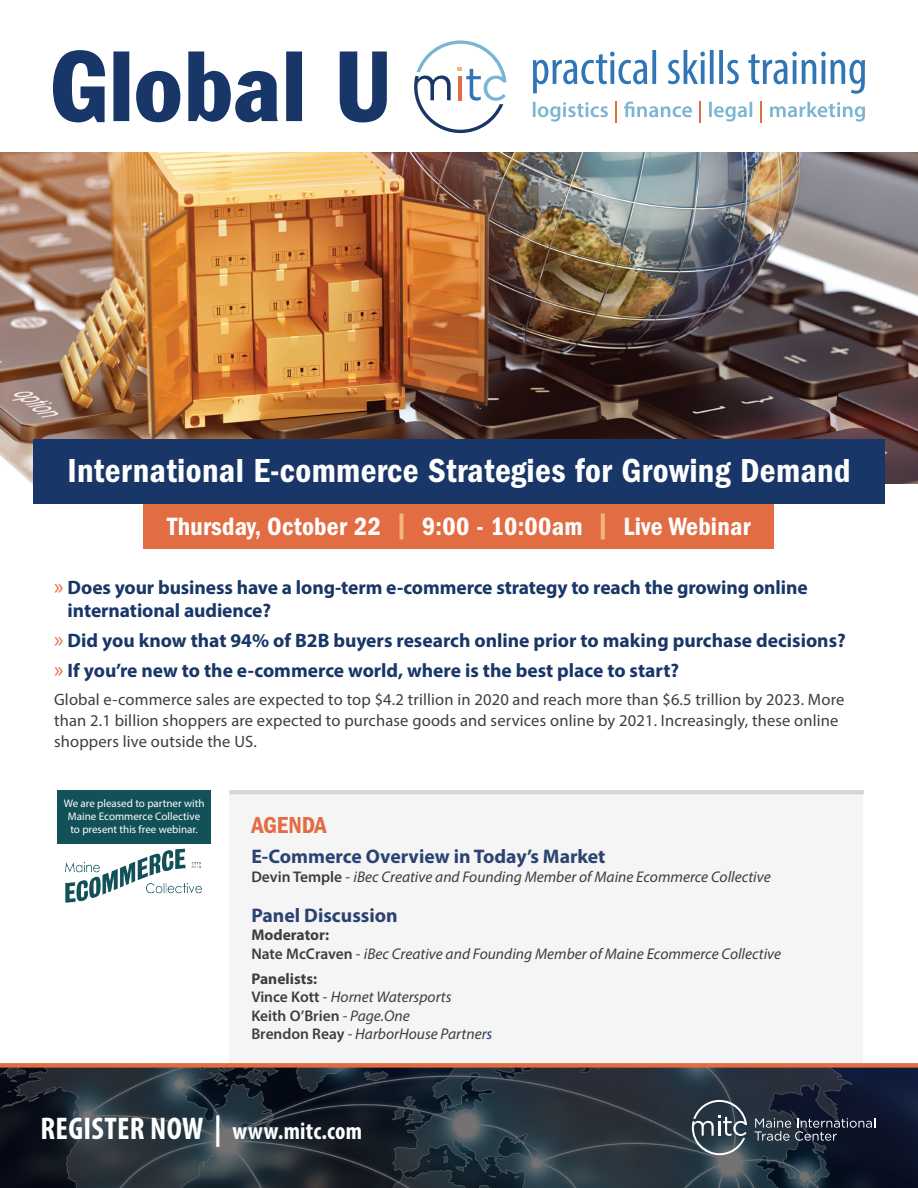
<style>
.page{position:relative;width:918px;height:1188px;background:#fff}
.page>*{position:absolute;margin:0;border:0;box-sizing:border-box;transform-origin:0 0}
.t1{font:600 condensed 34.5px "Franklin Gothic";letter-spacing:.01em;color:#fff}
.t2{font:700 condensed 31.5px "Myriad Pro";letter-spacing:.01em;color:#fff}
.t3{font:600 condensed 25.95px "Franklin Gothic";letter-spacing:.01em;color:#fff}
.t4{font:600 condensed 24px "Franklin Gothic";color:#e36d43}
.t5{font:700 19.65px "Myriad Pro";color:#2c4371}
.t6{font:700 19.5px/23.4px "Myriad Pro";letter-spacing:-.005em;color:#183667}
.t7{font:16.5px/21px "Myriad Pro";letter-spacing:.01em;color:#3e3e3f}
.t8{font:italic 15.45px/18.6px "Myriad Pro";color:#3e3e3f}
.t9{font:10.95px/13.2px "Myriad Pro";color:#fff;text-align:center}
.s1{color:#efb779}
.s2{font-weight:400;font-size:22.5px;color:#e36d43}
.s3{font-weight:600;font-style:normal}
.s4{font-style:normal}
.s5{font-weight:700;font-style:normal}
.s6{color:#183667}
.s7{font-size:24px}
</style>
<div class="page">
<div style="left:229px;top:792px;width:634px;height:292px;background:#f5f5f6"></div>
<svg style="left:53px;top:50px;width:334px;height:72px"></svg>
<svg style="left:533px;top:50px;width:332px;height:44px"></svg>
<svg style="left:770px;top:102px;width:95px;height:20px"></svg>
<hr style="left:760px;top:101px;width:2px;height:21px;background:#e36d43">
<svg style="left:709px;top:102px;width:43px;height:20px"></svg>
<hr style="left:699px;top:101px;width:2px;height:21px;background:#e36d43">
<svg style="left:624px;top:101px;width:68px;height:16px"></svg>
<hr style="left:615px;top:101px;width:2px;height:21px;background:#e36d43">
<svg style="left:533px;top:102px;width:75px;height:20px"></svg>
<svg style="left:414px;top:40px;width:93px;height:93px"></svg>
<svg style="left:0;top:1068px;width:918px;height:120px;background:#232e39"></svg>
<div style="left:144px;top:504px;width:630px;height:45px;background:#e36d43"></div>
<svg style="left:755px;top:1118px;width:120px;height:23px;background:#3e4554"></svg>
<svg style="left:692px;top:1100px;width:55px;height:55px;background:#53606a"></svg>
<img style="left:0;top:153px;width:918px;height:331px">
<div style="left:33px;top:440px;width:852px;height:64px;background:#183667"></div>
<div style="left:0;top:1063px;width:918px;height:5px;background:#e36d43"></div>
<hr style="left:229px;top:790px;width:635px;height:4px;background:#d5d6d8">
<img style="left:57px;top:843px;width:154px;height:60px">
<div style="left:57px;top:790px;width:154px;height:53px;background:#135158"></div>
<h1 class="t1" style="left:67px;top:451px;width:785px">International E-commerce Strategies for Growing Demand</h1>
<h3 class="t3" style="left:167px;top:511px;width:585px">Thursday, October 22 <span class="s1">|</span> 9:00 - 10:00am <span class="s1">|</span> Live Webinar</h3>
<p class="t6" style="left:68px;top:575px;width:741px;text-indent:-14px"><span class="s2">»</span> Does your business have a long-term e-commerce strategy to reach the growing online international audience?</p>
<p class="t6" style="left:54px;top:625px;width:793px;line-height:30.2px"><span class="s2">»</span> Did you know that 94% of B2B buyers research online prior to making purchase decisions? <span class="s2">»</span> If you’re new to the e-commerce world, where is the best place to start?</p>
<p class="t7" style="left:54px;top:689px;width:792px">Global e-commerce sales are expected to top $4.2 trillion in 2020 and reach more than $6.5 trillion by 2023. More than 2.1 billion shoppers are expected to purchase goods and services online by 2021. Increasingly, these online shoppers live outside the US.</p>
<p class="t9" style="left:64px;top:796px;width:142px">We are pleased to partner with<br>Maine Ecommerce Collective to present this free webinar.</p>
<h3 class="t4" style="left:251px;top:811px;width:77px">AGENDA</h3>
<p class="t5" style="left:251px;top:844px;width:356px">E-Commerce Overview in Today’s Market</p>
<p class="t8" style="left:251px;top:867px;width:521px"><span class="s3">Devin Temple</span> <span class="s4">-</span> iBec Creative and Founding Member of Maine Ecommerce Collective</p>
<p class="t5" style="left:251px;top:902px;width:148px">Panel Discussion</p>
<p class="t8" style="left:251px;top:926px;width:531px"><span class="s5">Moderator:<br></span><span class="s3">Nate McCraven</span> <span class="s4">-</span> iBec Creative and Founding Member of Maine Ecommerce Collective</p>
<p class="t8" style="left:251px;top:969px;width:243px"><span class="s5">Panelists:<br></span><span class="s3">Vince Kott</span> <span class="s4">-</span> Hornet Watersports<br><span class="s3">Keith O’Brien</span> <span class="s4">-</span> Page.One<br><span class="s3">Brendon Reay</span> <span class="s4">-</span> HarborHouse Partner<span class="s6">s</span></p>
<h2 class="t2" style="left:40px;top:1108px;width:323px">REGISTER NOW | <span class="s7">www.mitc.com</span></h2>
</div>
